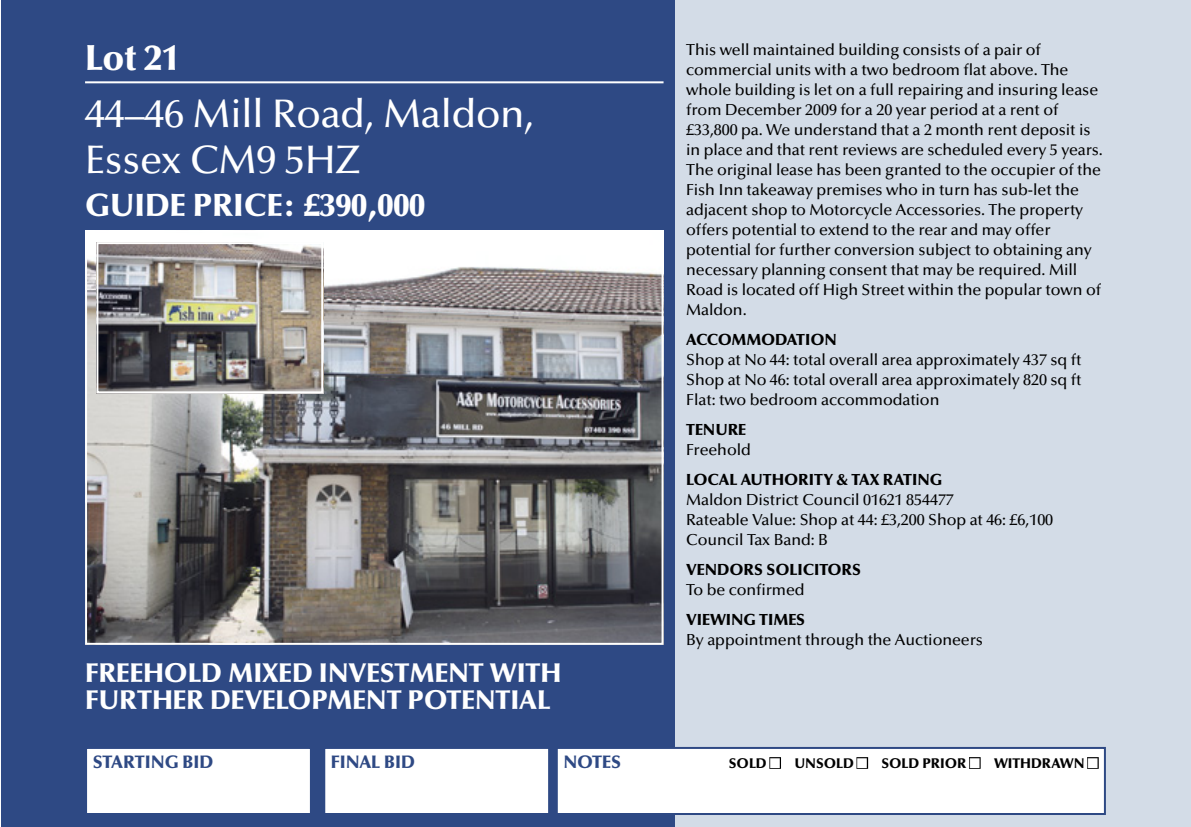
<style>
.page{position:relative;width:1191px;height:827px;background:#fff}
.page>*{position:absolute;margin:0;border:0;box-sizing:border-box;transform-origin:0 0}
.t1{font:500 40px/46px "Optima LT Std";letter-spacing:-.005em;color:#fff}
.t2{font:900 36px "Optima LT Std";color:#fff}
.t3{font:900 32px "Optima LT Std";letter-spacing:-.005em;color:#fff}
.t4{font:900 27px/27px "Optima LT Std";letter-spacing:-.005em;color:#fff}
.t5{font:900 18px "Optima LT Std";letter-spacing:-.005em;color:#2e4984}
.t6{font:500 16px/20px "Optima LT Std";letter-spacing:-.005em;color:#000}
.t7{font:900 16px "Optima LT Std";letter-spacing:-.005em;color:#000}
.t8{font:900 16px "Optima LT Std";letter-spacing:-.03em;color:#000}
.t9{font:900 14px "Optima LT Std";letter-spacing:-.005em;color:#000}
</style>
<div class="page">
<div style="left:1px;top:0;width:1190px;height:827px;background:#d3dce7"></div>
<div style="left:1px;top:0;width:674px;height:827px;background:#2e4984"></div>
<hr style="left:85px;top:81px;width:578px;height:2px;background:#fff">
<img style="left:88px;top:234px;width:572px;height:408px">
<div style="left:85px;top:231px;width:578px;height:414px;border:2px solid #fff"></div>
<div style="left:86px;top:748px;width:225px;height:66px;background:#fff"></div>
<div style="left:85px;top:747px;width:227px;height:68px;border:2px solid #2e4984"></div>
<div style="left:324px;top:748px;width:225px;height:66px;background:#fff"></div>
<div style="left:323px;top:747px;width:227px;height:68px;border:2px solid #2e4984"></div>
<div style="left:557px;top:748px;width:548px;height:66px;background:#fff"></div>
<div style="left:556px;top:747px;width:550px;height:68px;border:2px solid #2e4984"></div>
<img style="left:99px;top:245px;width:221px;height:145px">
<div style="left:96px;top:242px;width:227px;height:151px;border:2px solid #fff"></div>
<h2 class="t2" style="left:85px;top:43px;width:96px">Lot 21</h2>
<h1 class="t1" style="left:85px;top:95px;width:451px">44–46 Mill Road, Maldon,<br>Essex CM9 5HZ</h1>
<h3 class="t3" style="left:85px;top:192px;width:342px">GUIDE PRICE: £390,000</h3>
<h3 class="t4" style="left:85px;top:662px;width:478px">FREEHOLD MIXED INVESTMENT WITH<br>FURTHER DEVELOPMENT POTENTIAL</h3>
<p class="t6" style="left:686px;top:42px;width:418px">This well maintained building consists of a pair of commercial units with a two bedroom flat above. The whole building is let on a full repairing and insuring lease from December 2009 for a 20 year period at a rent of £33,800 pa. We understand that a 2 month rent deposit is in place and that rent reviews are scheduled every 5 years.<br>The original lease has been granted to the occupier of the Fish Inn takeaway premises who in turn has sub-let the adjacent shop to Motorcycle Accessories. The property offers potential to extend to the rear and may offer potential for further conversion subject to obtaining any necessary planning consent that may be required. Mill Road is located off High Street within the popular town of Maldon.</p>
<p class="t8" style="left:686px;top:333px;width:152px">ACCOMMODATION</p>
<p class="t6" style="left:686px;top:352px;width:397px;text-align:justify">Shop at No 44: total overall area approximately 437 sq ft Shop at No 46: total overall area approximately 820 sq ft Flat: two bedroom accommodation</p>
<p class="t7" style="left:686px;top:423px;width:62px">TENURE</p>
<p class="t6" style="left:686px;top:441px;width:66px">Freehold</p>
<p class="t7" style="left:686px;top:473px;width:257px">LOCAL AUTHORITY &amp; TAX RATING</p>
<p class="t6" style="left:686px;top:491px;width:368px">Maldon District Council 01621 854477<br>Rateable Value: Shop at 44: £3,200 Shop at 46: £6,100<br>Council Tax Band: B</p>
<p class="t7" style="left:686px;top:563px;width:176px">VENDORS SOLICITORS</p>
<p class="t6" style="left:686px;top:581px;width:120px">To be confirmed</p>
<p class="t7" style="left:686px;top:613px;width:120px">VIEWING TIMES</p>
<p class="t6" style="left:686px;top:631px;width:298px">By appointment through the Auctioneers</p>
<p class="t5" style="left:93px;top:754px;width:122px">STARTING BID</p>
<p class="t5" style="left:331px;top:754px;width:86px">FINAL BID</p>
<p class="t5" style="left:563px;top:754px;width:59px">NOTES</p>
<p class="t9" style="left:729px;top:757px;width:371px">SOLD ■ UNSOLD ■ SOLD PRIOR ■ WITHDRAWN ■</p>
</div>
